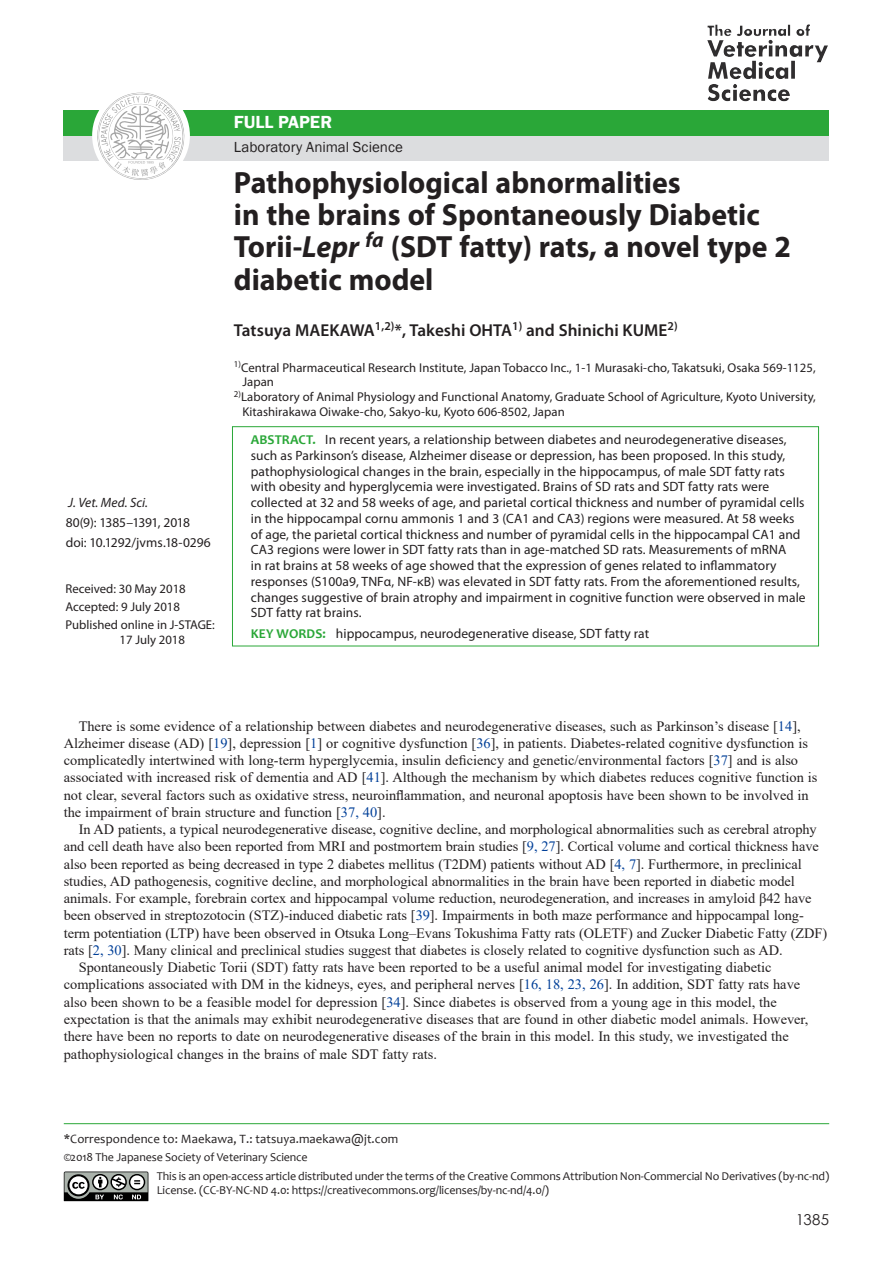
<style>
.page{position:relative;width:893px;height:1263px;background:#fff}
.page>*{position:absolute;margin:0;border:0;box-sizing:border-box;transform-origin:0 0}
.t1{font:700 30.75px/32.2px "Myriad Pro";color:#231f20}
.t2{font:600 18px "Franklin Gothic";color:#fff}
.t3{font:600 17.25px "Myriad Pro";letter-spacing:.005em;color:#231f20}
.t4{font:15px "Franklin Gothic";color:#231f20}
.t5{font:15px "Century Gothic";color:#231f20}
.t6{font:14.25px/17.2px "Times New Roman";color:#231f20}
.t7{font:13.5px/15.8px "Myriad Pro";letter-spacing:.005em;color:#231f20}
.t8{font:italic 13.5px "Myriad Pro";color:#231f20}
.t9{font:12.75px/14.2px "Myriad Pro";letter-spacing:.005em;color:#231f20}
.t10{font:12.75px "Candara";letter-spacing:.005em;color:#231f20}
.t11{font:12px/20px "Candara";letter-spacing:-.01em;color:#231f20}
.s1{font-style:italic}
.s2{font-family:"Candara";font-weight:700;color:#2aa738}
.s3{color:#003f98}
</style>
<div class="page">
<hr style="left:64px;top:1123px;width:765px;height:1px;background:#2aa738">
<div style="left:64px;top:136px;width:765px;height:25px;background:#dcdddf"></div>
<div style="left:64px;top:111px;width:765px;height:25px;background:#2aa738"></div>
<div style="left:92px;top:87px;width:98px;height:97px;background:#fff;border-radius:50%"></div>
<svg style="left:94px;top:92px;width:93px;height:88px"></svg>
<img style="left:707px;top:24px;width:106px;height:33px">
<div style="left:232px;top:426px;width:587px;height:220px;border:1px solid #2aa738"></div>
<svg style="left:64px;top:1171px;width:84px;height:30px"></svg>
<p class="t8" style="left:68px;top:494px;width:81px">J. Vet. Med. Sci.</p>
<p class="t7" style="left:66px;top:512px;width:147px;line-height:20px">80(9): 1385–1391, 2018 doi: 10.1292/jvms.18-0296</p>
<p class="t9" style="left:66px;top:579px;width:151px;line-height:17.9px">Received: 30 May 2018<br>Accepted: 9 July 2018<br>Published online in J-STAGE:</p>
<p class="t9" style="left:120px;top:633px;width:67px">17 July 2018</p>
<p class="t2" style="left:234px;top:111px;width:100px">FULL PAPER</p>
<p class="t4" style="left:234px;top:138px;width:171px">Laboratory Animal Science</p>
<h1 class="t1" style="left:234px;top:165px;width:559px">Pathophysiological abnormalities<br>in the brains of Spontaneously Diabetic Torii-<span class="s1">Lepr</span> <sup>fa</sup> (SDT fatty) rats, a novel type 2 diabetic model</h1>
<p class="t3" style="left:234px;top:319px;width:445px">Tatsuya MAEKAWA<sup>1,2)</sup>*, Takeshi OHTA<sup>1)</sup> and Shinichi KUME<sup>2)</sup></p>
<p class="t9" style="left:242px;top:360px;width:575px;text-indent:-9px"><sup>1)</sup>Central Pharmaceutical Research Institute, Japan Tobacco Inc., 1-1 Murasaki-cho, Takatsuki, Osaka 569-1125,<br>Japan</p>
<p class="t9" style="left:242px;top:390px;width:575px;text-indent:-9px"><sup>2)</sup>Laboratory of Animal Physiology and Functional Anatomy, Graduate School of Agriculture, Kyoto University,<br>Kitashirakawa Oiwake-cho, Sakyo-ku, Kyoto 606-8502, Japan</p>
<p class="t7" style="left:251px;top:431px;width:556px"><span class="s2">ABSTRACT.</span> In recent years, a relationship between diabetes and neurodegenerative diseases, such as Parkinson’s disease, Alzheimer disease or depression, has been proposed. In this study, pathophysiological changes in the brain, especially in the hippocampus, of male SDT fatty rats with obesity and hyperglycemia were investigated. Brains of SD rats and SDT fatty rats were collected at 32 and 58 weeks of age, and parietal cortical thickness and number of pyramidal cells in the hippocampal cornu ammonis 1 and 3 (CA1 and CA3) regions were measured. At 58 weeks of age, the parietal cortical thickness and number of pyramidal cells in the hippocampal CA1 and CA3 regions were lower in SDT fatty rats than in age-matched SD rats. Measurements of mRNA<br>in rat brains at 58 weeks of age showed that the expression of genes related to inflammatory responses (S100a9, TNFα, NF-κB) was elevated in SDT fatty rats. From the aforementioned results, changes suggestive of brain atrophy and impairment in cognitive function were observed in male SDT fatty rat brains.</p>
<p class="t7" style="left:251px;top:626px;width:400px"><span class="s2">KEY WORDS:</span> hippocampus, neurodegenerative disease, SDT fatty rat</p>
<p class="t6" style="left:64px;top:717px;width:755px;text-indent:15px">There is some evidence of a relationship between diabetes and neurodegenerative diseases, such as Parkinson’s disease [<span class="s3">14</span>], Alzheimer disease (AD) [<span class="s3">19</span>], depression [<span class="s3">1</span>] or cognitive dysfunction [<span class="s3">36</span>], in patients. Diabetes-related cognitive dysfunction is complicatedly intertwined with long-term hyperglycemia, insulin deficiency and genetic/environmental factors [<span class="s3">37</span>] and is also associated with increased risk of dementia and AD [<span class="s3">41</span>]. Although the mechanism by which diabetes reduces cognitive function is not clear, several factors such as oxidative stress, neuroinflammation, and neuronal apoptosis have been shown to be involved in the impairment of brain structure and function [<span class="s3">37, 40</span>].</p>
<p class="t6" style="left:79px;top:820px;width:740px">In AD patients, a typical neurodegenerative disease, cognitive decline, and morphological abnormalities such as cerebral atrophy</p>
<p class="t6" style="left:64px;top:837px;width:757px">and cell death have also been reported from MRI and postmortem brain studies [<span class="s3">9, 27</span>]. Cortical volume and cortical thickness have</p>
<p class="t6" style="left:64px;top:855px;width:739px">also been reported as being decreased in type 2 diabetes mellitus (T2DM) patients without AD [<span class="s3">4, 7</span>]. Furthermore, in preclinical</p>
<p class="t6" style="left:64px;top:872px;width:733px">studies, AD pathogenesis, cognitive decline, and morphological abnormalities in the brain have been reported in diabetic model</p>
<p class="t6" style="left:64px;top:889px;width:749px">animals. For example, forebrain cortex and hippocampal volume reduction, neurodegeneration, and increases in amyloid β42 have</p>
<p class="t6" style="left:64px;top:906px;width:742px">been observed in streptozotocin (STZ)-induced diabetic rats [<span class="s3">39</span>]. Impairments in both maze performance and hippocampal long-</p>
<p class="t6" style="left:64px;top:924px;width:765px">term potentiation (LTP) have been observed in Otsuka Long–Evans Tokushima Fatty rats (OLETF) and Zucker Diabetic Fatty (ZDF)</p>
<p class="t6" style="left:64px;top:941px;width:720px">rats [<span class="s3">2, 30</span>]. Many clinical and preclinical studies suggest that diabetes is closely related to cognitive dysfunction such as AD.</p>
<p class="t6" style="left:79px;top:958px;width:694px">Spontaneously Diabetic Torii (SDT) fatty rats have been reported to be a useful animal model for investigating diabetic</p>
<p class="t6" style="left:64px;top:976px;width:738px">complications associated with DM in the kidneys, eyes, and peripheral nerves [<span class="s3">16, 18, 23, 26</span>]. In addition, SDT fatty rats have</p>
<p class="t6" style="left:64px;top:993px;width:715px">also been shown to be a feasible model for depression [<span class="s3">34</span>]. Since diabetes is observed from a young age in this model, the</p>
<p class="t6" style="left:64px;top:1010px;width:746px">expectation is that the animals may exhibit neurodegenerative diseases that are found in other diabetic model animals. However,</p>
<p class="t6" style="left:64px;top:1027px;width:726px">there have been no reports to date on neurodegenerative diseases of the brain in this model. In this study, we investigated the</p>
<p class="t6" style="left:64px;top:1045px;width:375px">pathophysiological changes in the brains of male SDT fatty rats.</p>
<p class="t10" style="left:64px;top:1130px;width:336px">*Correspondence to: Maekawa, T.: tatsuya.maekawa@jt.com</p>
<p class="t11" style="left:157px;top:1146px;width:674px;text-indent:-93px">©2018 The Japanese Society of Veterinary Science<br>This is an open-access article distributed under the terms of the Creative Commons Attribution Non-Commercial No Derivatives (by-nc-nd)</p>
<p class="t11" style="left:157px;top:1180px;width:394px">License. (CC-BY-NC-ND 4.0: https://creativecommons.org/licenses/by-nc-nd/4.0/)</p>
<p class="t5" style="left:796px;top:1209px;width:35px">1385</p>
</div>
